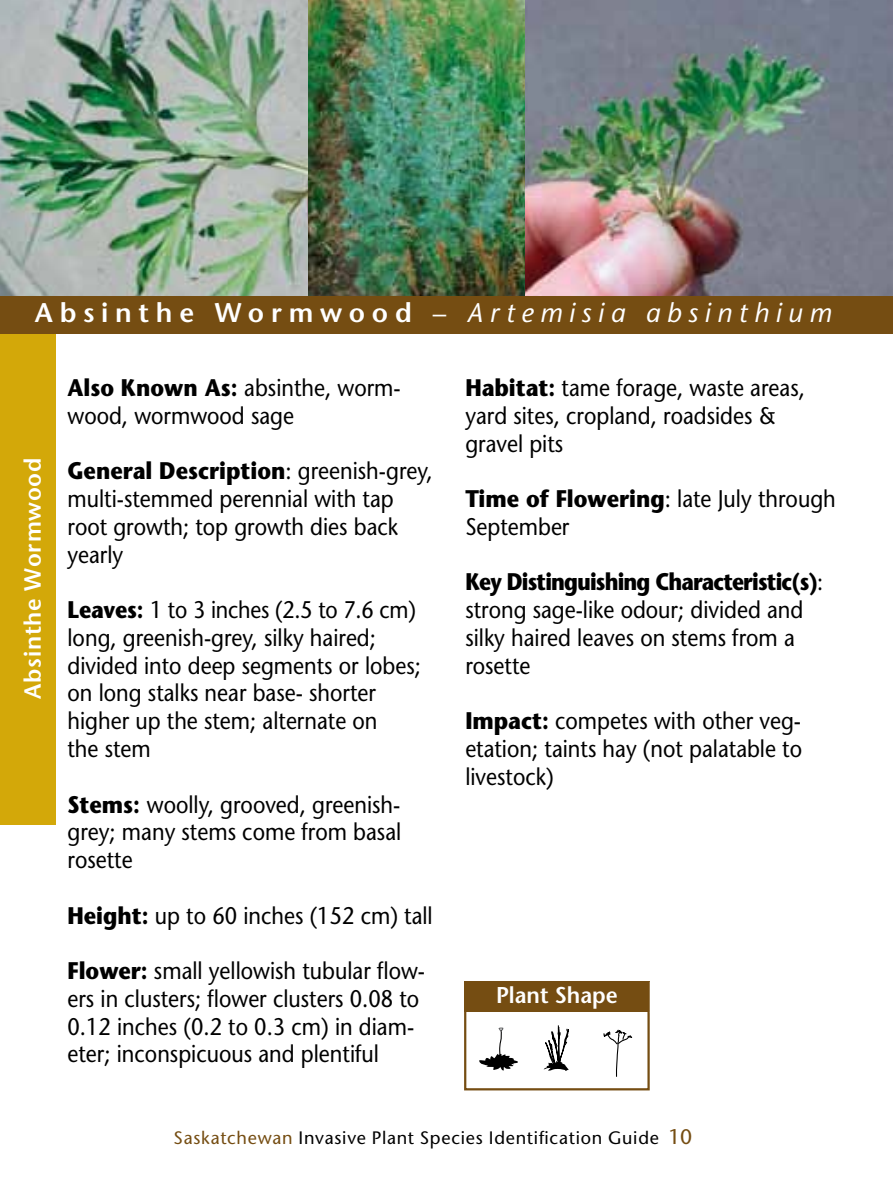
<style>
.page{position:relative;width:893px;height:1191px;background:#fff}
.page>*{position:absolute;margin:0;border:0;box-sizing:border-box;transform-origin:0 0}
.t1{font:italic 27px "Stone Sans";letter-spacing:.24em;color:#fff}
.t2{font:24px/27.6px "Stone Sans";color:#000;scale:.9 1}
.t3{font:24px/27.6px "Stone Sans";color:#000;scale:.89 1}
.t4{font:24px/27.6px "Stone Sans";color:#000;scale:.87 1}
.t5{font:600 23.4px "Stone Sans";letter-spacing:.035em;color:#fff}
.t6{font:600 22.8px "Stone Sans";color:#fff;scale:.96 1}
.t7{font:18px "Stone Sans";letter-spacing:.04em;color:#000}
.s1{font-weight:600;font-style:normal}
.s2{font-style:normal}
.s3{font-weight:700}
.s4{color:#754d12}
.s5{font-size:21px;color:#754d12}
</style>
<div class="page">
<div style="left:0;top:331px;width:56px;height:494px;background:#d3a809"></div>
<img style="left:524px;top:0;width:369px;height:296px">
<img style="left:307px;top:0;width:217px;height:296px">
<img style="left:0;top:0;width:307px;height:296px">
<div style="left:0;top:296px;width:893px;height:38px;background:#754d12"></div>
<div style="left:464px;top:981px;width:186px;height:109px;border:2px solid #754d12"></div>
<div style="left:464px;top:981px;width:186px;height:31px;background:#754d12"></div>
<svg style="left:543px;top:1025px;width:26px;height:46px"></svg>
<svg style="left:479px;top:1027px;width:39px;height:43px"></svg>
<svg style="left:603px;top:1029px;width:30px;height:48px"></svg>
<p class="t1" style="left:35px;top:297px;width:798px"><span class="s1">Absinthe Wormwood</span> <span class="s2">–</span> Artemisia absinthium</p>
<p class="t5" style="left:18px;top:699px;width:243px;rotate:-90deg">Absinthe Wormwood</p>
<p class="t2" style="left:68px;top:374px;width:372px"><span class="s3">Also Known As:</span> absinthe, worm&shy;wood, wormwood sage</p>
<p class="t2" style="left:68px;top:457px;width:407px"><span class="s3">General Description</span>: greenish-grey, multi-stemmed perennial with tap root growth; top growth dies back yearly</p>
<p class="t3" style="left:68px;top:596px;width:399px"><span class="s3">Leaves:</span> 1 to 3 inches (2.5 to 7.6 cm) long, greenish-grey, silky haired; divided into deep segments or lobes; on long stalks near base- shorter higher up the stem; alternate on<br>the stem</p>
<p class="t2" style="left:68px;top:790px;width:372px;text-align:justify"><span class="s3">Stems:</span> woolly, grooved, greenish&shy;grey; many stems come from basal rosette</p>
<p class="t2" style="left:68px;top:901px;width:407px"><span class="s3">Height:</span> up to 60 inches (152 cm) tall</p>
<p class="t2" style="left:68px;top:957px;width:399px"><span class="s3">Flower:</span> small yellowish tubular flow&shy;ers in clusters; flower clusters 0.08 to 0.12 inches (0.2 to 0.3 cm) in diam&shy;eter; inconspicuous and plentiful</p>
<p class="t2" style="left:465px;top:374px;width:379px"><span class="s3">Habitat:</span> tame forage, waste areas, yard sites, cropland, roadsides &amp; gravel pits</p>
<p class="t2" style="left:465px;top:485px;width:413px"><span class="s3">Time of Flowering</span>: late July through<br>September</p>
<p class="t4" style="left:465px;top:568px;width:413px"><span class="s3">Key Distinguishing Characteristic(s)</span>: strong sage-like odour; divided and silky haired leaves on stems from a rosette</p>
<p class="t2" style="left:465px;top:707px;width:376px;text-align:justify"><span class="s3">Impact:</span> competes with other veg&shy;etation; taints hay (not palatable to livestock)</p>
<p class="t6" style="left:496px;top:981px;width:128px">Plant Shape</p>
<p class="t7" style="left:174px;top:1126px;width:520px"><span class="s4">Saskatchewan</span> Invasive Plant Species Identification Guide <span class="s5">10</span></p>
</div>
